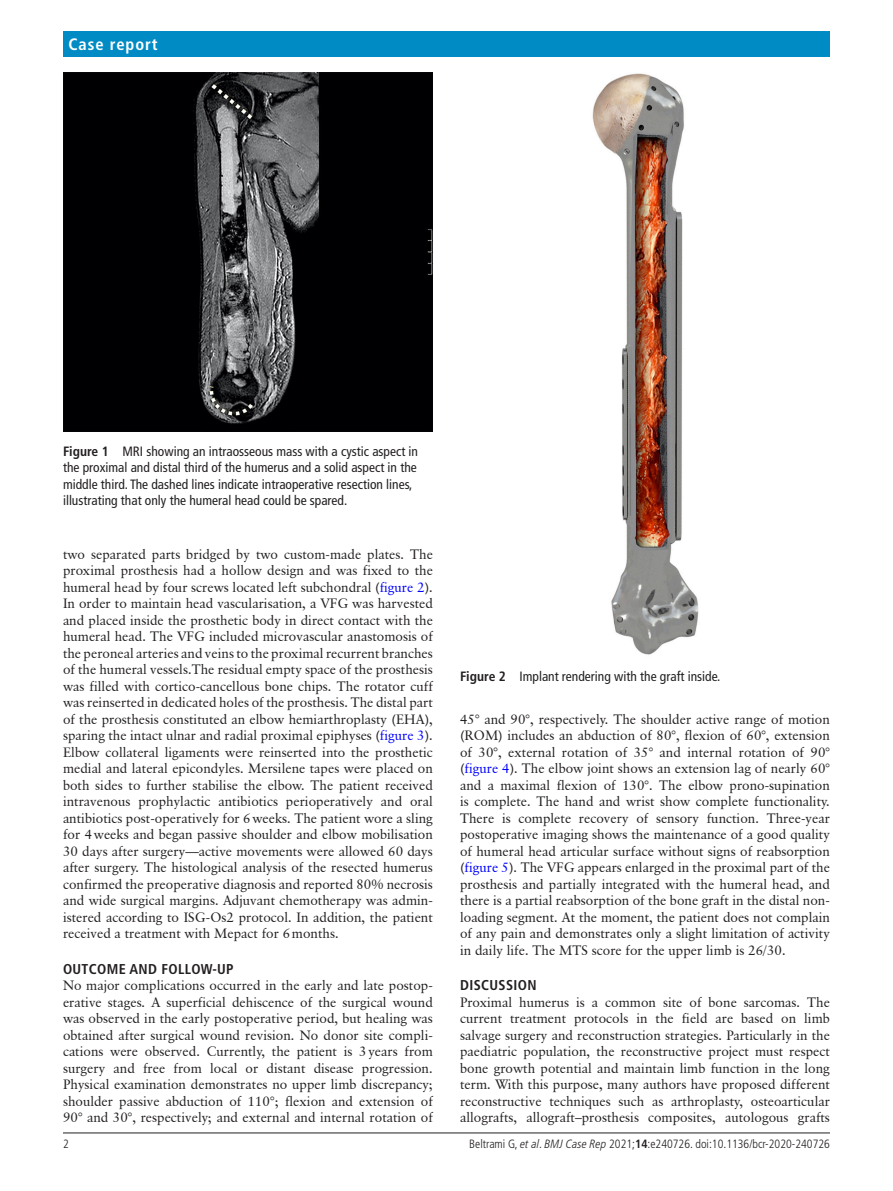
<style>
.page{position:relative;width:893px;height:1191px;background:#fff}
.page>*{position:absolute;margin:0;border:0;box-sizing:border-box;transform-origin:0 0}
.t1{font:700 condensed 16.5px "Frutiger LT Pro";letter-spacing:.055em;color:#fff}
.t2{font:700 condensed 14.25px "Frutiger LT Pro";letter-spacing:.025em;color:#231f20}
.t3{font:13.5px/16.5px "Classical Garamond BT";color:#231f20;text-align:justify}
.t4{font:condensed 13.5px/16.5px "Frutiger LT Pro";color:#231f20}
.t5{font:300 condensed 12px "Frutiger LT Pro";color:#231f20}
.s1{font-weight:700}
.s2{color:#00f}
.s3{font-style:italic}
</style>
<div class="page">
<hr style="left:63px;top:1132px;width:767px;height:1px;background:#231f20">
<div style="left:63px;top:31px;width:767px;height:25px;background:#008bc5"></div>
<img style="left:63px;top:72px;width:370px;height:360px">
<img style="left:592px;top:73px;width:107px;height:582px">
<p class="t1" style="left:69px;top:34px;width:91px">Case report</p>
<p class="t4" style="left:63px;top:443px;width:357px"><span class="s1">Figure 1</span> MRI showing an intraosseous mass with a cystic aspect in the proximal and distal third of the humerus and a solid aspect in the middle third. The dashed lines indicate intraoperative resection lines, illustrating that only the humeral head could be spared.</p>
<p class="t3" style="left:63px;top:545px;width:371px">two separated parts bridged by two custom-made plates. The proximal prosthesis had a hollow design and was fixed to the humeral head by four screws located left subchondral (<span class="s2">figure 2</span>).<br>In order to maintain head vascularisation, a VFG was harvested and placed inside the prosthetic body in direct contact with the humeral head. The VFG included microvascular anastomosis of the peroneal arteries and veins to the proximal recurrent branches of the humeral vessels.The residual empty space of the prosthesis was filled with cortico-cancellous bone chips. The rotator cuff was reinserted in dedicated holes of the prosthesis. The distal part of the prosthesis constituted an elbow hemiarthroplasty (EHA), sparing the intact ulnar and radial proximal epiphyses (<span class="s2">figure 3</span>).<br>Elbow collateral ligaments were reinserted into the prosthetic medial and lateral epicondyles. Mersilene tapes were placed on both sides to further stabilise the elbow. The patient received intravenous prophylactic antibiotics perioperatively and oral antibiotics post-operatively for 6weeks. The patient wore a sling for 4weeks and began passive shoulder and elbow mobilisation 30 days after surgery—active movements were allowed 60 days after surgery. The histological analysis of the resected humerus confirmed the preoperative diagnosis and reported 80% necrosis and wide surgical margins. Adjuvant chemotherapy was admin&shy;istered according to ISG-Os2 protocol. In addition, the patient received a treatment with Mepact for 6months.</p>
<p class="t2" style="left:63px;top:960px;width:172px">OUTCOME AND FOLLOW-UP</p>
<p class="t3" style="left:63px;top:977px;width:371px">No major complications occurred in the early and late postop&shy;erative stages. A superficial dehiscence of the surgical wound was observed in the early postoperative period, but healing was obtained after surgical wound revision. No donor site compli&shy;cations were observed. Currently, the patient is 3years from surgery and free from local or distant disease progression.<br>Physical examination demonstrates no upper limb discrepancy; shoulder passive abduction of 110°; flexion and extension of 90° and 30°, respectively; and external and internal rotation of</p>
<p class="t4" style="left:460px;top:668px;width:262px"><span class="s1">Figure 2</span> Implant rendering with the graft inside.</p>
<p class="t3" style="left:460px;top:710px;width:371px">45° and 90°, respectively. The shoulder active range of motion (ROM) includes an abduction of 80°, flexion of 60°, extension of 30°, external rotation of 35° and internal rotation of 90° (<span class="s2">figure 4</span>). The elbow joint shows an extension lag of nearly 60° and a maximal flexion of 130°. The elbow prono-supination is complete. The hand and wrist show complete functionality.<br>There is complete recovery of sensory function. Three-year postoperative imaging shows the maintenance of a good quality of humeral head articular surface without signs of reabsorption (<span class="s2">figure 5</span>). The VFG appears enlarged in the proximal part of the prosthesis and partially integrated with the humeral head, and there is a partial reabsorption of the bone graft in the distal non&shy;loading segment. At the moment, the patient does not complain of any pain and demonstrates only a slight limitation of activity in daily life. The MTS score for the upper limb is 26/30.</p>
<p class="t2" style="left:460px;top:976px;width:78px">DISCUSSION</p>
<p class="t3" style="left:460px;top:993px;width:371px">Proximal humerus is a common site of bone sarcomas. The current treatment protocols in the field are based on limb salvage surgery and reconstruction strategies. Particularly in the paediatric population, the reconstructive project must respect bone growth potential and maintain limb function in the long term. With this purpose, many authors have proposed different reconstructive techniques such as arthroplasty, osteoarticular allografts, allograft–prosthesis composites, autologous grafts</p>
<p class="t5" style="left:63px;top:1136px;width:7px">2</p>
<p class="t5" style="left:469px;top:1136px;width:362px">Beltrami G, <span class="s3">et al</span>. <span class="s3">BMJ Case Rep</span> 2021;<span class="s1">14</span>:e240726. doi:10.1136/bcr-2020-240726</p>
</div>
